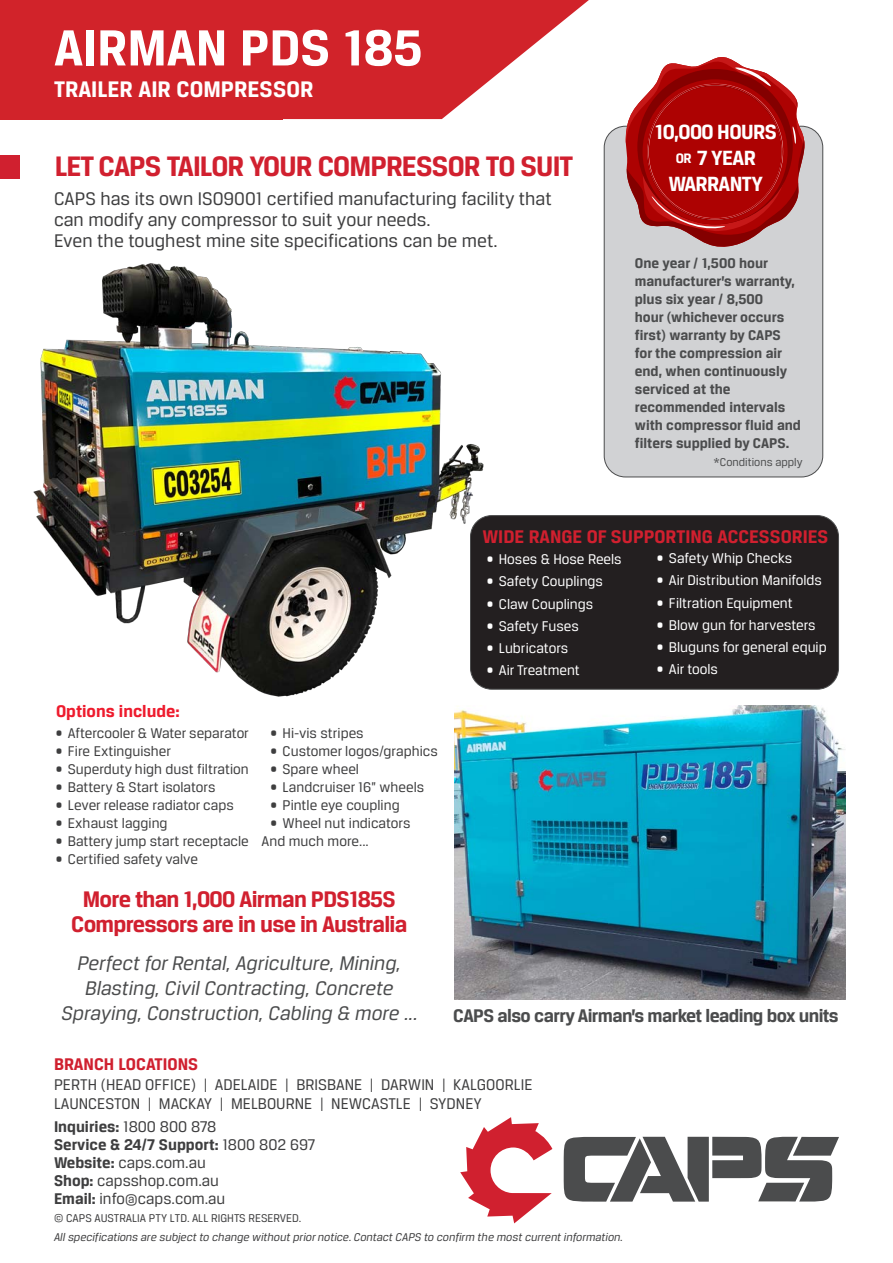
<style>
.page{position:relative;width:893px;height:1263px;background:#fff}
.page>*{position:absolute;margin:0;border:0;box-sizing:border-box;transform-origin:0 0}
.t1{font:700 54px "Breuer Text";color:#fff}
.t2{font:700 30px "Breuer Text";letter-spacing:-.03em;color:#d1202f}
.t3{font:700 24px/25.2px "Breuer Text";letter-spacing:-.03em;color:#d1202f;text-align:center}
.t4{font:700 24px "Breuer Text";color:#fff}
.t5{font:700 21.9px/26.2px "Breuer Text";letter-spacing:-.03em;color:#fff;text-align:center}
.t6{font:italic 21px/25.2px "Breuer Text";color:#4b4c4d;text-align:center}
.t7{font:19.5px/21px "Breuer Text";color:#3e3e3f}
.t8{font:700 19.5px "Breuer Text";letter-spacing:-.03em;color:#4b4c4d}
.t9{font:700 19.5px "Breuer Text";color:#d1202f}
.t10{font:700 18px "Breuer Text";color:#d0202f}
.t11{font:700 18px "Breuer Text";color:#ee1b2d}
.t12{font:16.5px/19.5px "Breuer Text";color:#3e3e3f}
.t13{font:700 16.5px "Breuer Text";color:#3e3e3f}
.t14{font:15px "Breuer Text";color:#3e3e3f}
.t15{font:700 15px/18px "Breuer Text";color:#4b4c4d}
.t16{font:15px "Breuer Text";color:#fff}
.t17{font:italic 12px "Breuer Text";color:#3e3e3f}
.t18{font:12px "Breuer Text";color:#3e3e3f}
.t19{font:12px "Breuer Text";color:#4b4c4d}
.s1{font-size:14.55px}
.s2{font-weight:400}
.s3{font-weight:700}
</style>
<div class="page">
<img style="left:454px;top:706px;width:391px;height:293px">
<div style="left:604px;top:126px;width:219px;height:351px;background:#d1d2d4;border-radius:21px"></div>
<div style="left:604px;top:126px;width:219px;height:351px;border:1px solid #4b4c4d;border-radius:21px"></div>
<svg style="left:623px;top:57px;width:185px;height:190px"></svg>
<svg style="left:460px;top:1117px;width:92px;height:106px"></svg>
<svg style="left:564px;top:1137px;width:275px;height:65px"></svg>
<svg style="left:283px;top:0;width:306px;height:119px;fill:#d1232a"></svg>
<div style="left:0;top:0;width:283px;height:119px;background:#d1232a"></div>
<img style="left:33px;top:263px;width:457px;height:434px">
<div style="left:470px;top:516px;width:368px;height:173px;background:#231f20;border-radius:21px"></div>
<div style="left:470px;top:515px;width:369px;height:174px;border:1px solid #4b4c4d;border-radius:21px"></div>
<div style="left:0;top:155px;width:19px;height:24px;background:#d0202f"></div>
<p class="t1" style="left:54px;top:17px;width:370px">AIRMAN PDS 185</p>
<p class="t4" style="left:54px;top:76px;width:261px">TRAILER AIR COMPRESSOR</p>
<p class="t2" style="left:55px;top:149px;width:520px">LET CAPS TAILOR YOUR COMPRESSOR TO SUIT</p>
<p class="t7" style="left:54px;top:188px;width:499px">CAPS has its own ISO9001 certified manufacturing facility that can modify any compressor to suit your needs.</p>
<p class="t7" style="left:54px;top:230px;width:445px">Even the toughest mine site specifications can be met.</p>
<p class="t5" style="left:655px;top:118px;width:124px">10,000 HOURS<br><span class="s1">OR</span> 7 YEAR<br>WARRANTY</p>
<p class="t15" style="left:635px;top:254px;width:168px">One year / 1,500 hour manufacturer’s warranty, plus six year / 8,500<br>hour (whichever occurs first) warranty by CAPS for the compression air end, when continuously serviced at the recommended intervals with compressor fluid and filters supplied by CAPS.</p>
<p class="t19" style="left:713px;top:456px;width:91px">*Conditions apply</p>
<p class="t9" style="left:482px;top:526px;width:348px">WIDE RANGE OF SUPPORTING ACCESSORIES</p>
<p class="t11" style="left:56px;top:701px;width:125px">Options include:</p>
<p class="t14" style="left:56px;top:725px;width:195px">• Aftercooler &amp; Water separator</p>
<p class="t14" style="left:56px;top:743px;width:117px">• Fire Extinguisher</p>
<p class="t14" style="left:56px;top:761px;width:194px">• Superduty high dust filtration</p>
<p class="t14" style="left:56px;top:779px;width:161px">• Battery &amp; Start isolators</p>
<p class="t14" style="left:56px;top:797px;width:179px">• Lever release radiator caps</p>
<p class="t14" style="left:56px;top:815px;width:113px">• Exhaust lagging</p>
<p class="t14" style="left:56px;top:833px;width:194px">• Battery jump start receptacle</p>
<p class="t14" style="left:56px;top:851px;width:144px">• Certified safety valve</p>
<p class="t14" style="left:271px;top:725px;width:95px">• Hi-vis stripes</p>
<p class="t14" style="left:271px;top:743px;width:169px">• Customer logos/graphics</p>
<p class="t14" style="left:271px;top:761px;width:90px">• Spare wheel</p>
<p class="t14" style="left:271px;top:779px;width:155px">• Landcruiser 16” wheels</p>
<p class="t14" style="left:271px;top:797px;width:131px">• Pintle eye coupling</p>
<p class="t14" style="left:271px;top:815px;width:141px">• Wheel nut indicators</p>
<p class="t14" style="left:262px;top:833px;width:109px">And much more...</p>
<p class="t3" style="left:71px;top:886px;width:337px">More than 1,000 Airman PDS185S<br>Compressors are in use in Australia</p>
<p class="t6" style="left:62px;top:950px;width:358px">Perfect for Rental, Agriculture, Mining,<br>Blasting, Civil Contracting, Concrete<br>Spraying, Construction, Cabling &amp; more ...</p>
<p class="t16" style="left:487px;top:551px;width:136px">• Hoses &amp; Hose Reels</p>
<p class="t16" style="left:487px;top:573px;width:118px">• Safety Couplings</p>
<p class="t16" style="left:487px;top:595px;width:108px">• Claw Couplings</p>
<p class="t16" style="left:487px;top:618px;width:93px">• Safety Fuses</p>
<p class="t16" style="left:487px;top:640px;width:83px">• Lubricators</p>
<p class="t16" style="left:487px;top:662px;width:95px">• Air Treatment</p>
<p class="t16" style="left:657px;top:550px;width:137px">• Safety Whip Checks</p>
<p class="t16" style="left:657px;top:572px;width:167px">• Air Distribution Manifolds</p>
<p class="t16" style="left:657px;top:594px;width:137px">• Filtration Equipment</p>
<p class="t16" style="left:657px;top:617px;width:160px">• Blow gun for harvesters</p>
<p class="t16" style="left:657px;top:639px;width:171px">• Bluguns for general equip</p>
<p class="t16" style="left:657px;top:661px;width:63px">• Air tools</p>
<p class="t8" style="left:453px;top:1005px;width:387px">CAPS also carry Airman’s market leading box units</p>
<p class="t10" style="left:54px;top:1054px;width:146px">BRANCH LOCATIONS</p>
<p class="t12" style="left:54px;top:1074px;width:480px">PERTH (HEAD OFFICE) | ADELAIDE | BRISBANE | DARWIN | KALGOORLIE<br>LAUNCESTON | MACKAY | MELBOURNE | NEWCASTLE | SYDNEY</p>
<p class="t13" style="left:54px;top:1117px;width:164px">Inquiries: <span class="s2">1800 800 878</span></p>
<p class="t13" style="left:54px;top:1135px;width:263px">Service &amp; 24/7 Support: <span class="s2">1800 802 697</span></p>
<p class="t12" style="left:54px;top:1153px;width:153px"><span class="s3">Website:</span> caps.com.au</p>
<p class="t12" style="left:54px;top:1171px;width:166px"><span class="s3">Shop:</span> capsshop.com.au</p>
<p class="t12" style="left:54px;top:1189px;width:173px"><span class="s3">Email:</span> info@caps.com.au</p>
<p class="t17" style="left:54px;top:1230px;width:571px">All specifications are subject to change without prior notice. Contact CAPS to confirm the most current information.</p>
<p class="t18" style="left:54px;top:1211px;width:249px">© CAPS AUSTRALIA PTY LTD. ALL RIGHTS RESERVED.</p>
</div>
